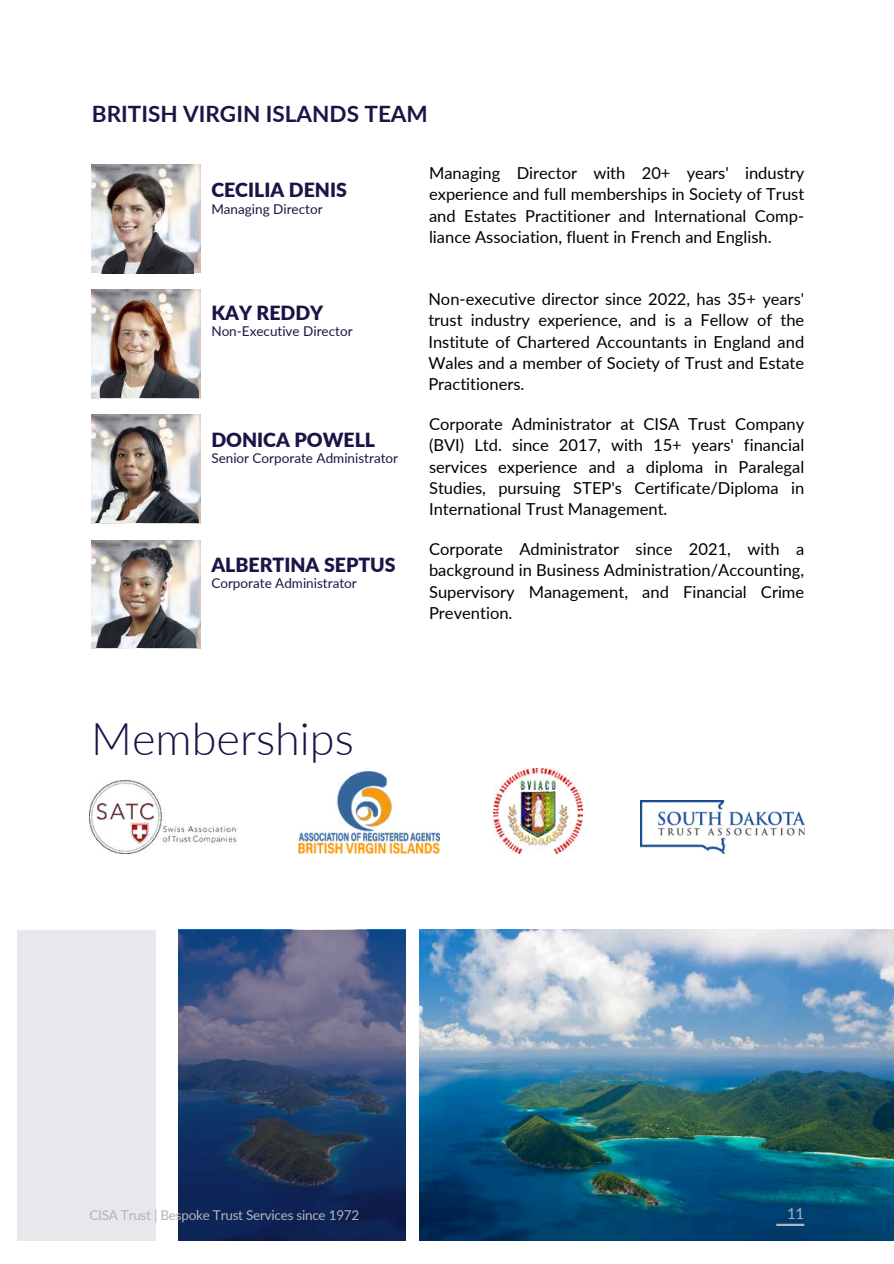
<style>
.page{position:relative;width:894px;height:1264px;background:#fff}
.page>*{position:absolute;margin:0;border:0;box-sizing:border-box;transform-origin:0 0}
.t1{font:300 45px "Lato";color:#1e1346}
.t2{font:700 22.5px "Lato";color:#1e1346}
.t3{font:900 19.5px "Lato";color:#1e1346}
.t4{font:16.5px/21.3px "Lato";color:#000001;text-align:justify}
.t5{font:15px "Lato";color:#b4b2ba}
.t6{font:13.5px "Lato";color:#1e1346}
.t7{font:13.5px "Lato";letter-spacing:-.02em;color:#b4b2ba}
</style>
<div class="page">
<img style="left:91px;top:164px;width:109px;height:109px">
<img style="left:92px;top:290px;width:108px;height:108px">
<img style="left:89px;top:781px;width:149px;height:72px">
<img style="left:640px;top:800px;width:164px;height:53px">
<img style="left:298px;top:771px;width:142px;height:82px">
<img style="left:493px;top:768px;width:89px;height:85px">
<div style="left:17px;top:930px;width:138px;height:310px;background:#e8e7ec"></div>
<img style="left:179px;top:929px;width:714px;height:311px">
<div style="left:406px;top:916px;width:12px;height:335px;background:#fff"></div>
<svg style="left:179px;top:930px;width:227px;height:310px;background:#34476f"></svg>
<img style="left:93px;top:170px;width:100px;height:103px">
<img style="left:91px;top:289px;width:107px;height:108px">
<img style="left:91px;top:414px;width:107px;height:106px">
<img style="left:91px;top:520px;width:110px;height:127px">
<hr style="left:776px;top:1223px;width:28px;height:2px;background:#b4b2ba">
<h2 class="t2" style="left:92px;top:99px;width:337px">BRITISH VIRGIN ISLANDS TEAM</h2>
<p class="t3" style="left:211px;top:178px;width:137px">CECILIA DENIS</p>
<p class="t6" style="left:211px;top:200px;width:113px">Managing Director</p>
<p class="t3" style="left:211px;top:300px;width:113px">KAY REDDY</p>
<p class="t6" style="left:211px;top:323px;width:143px">Non-Executive Director</p>
<p class="t3" style="left:211px;top:427px;width:165px">DONICA POWELL</p>
<p class="t6" style="left:211px;top:450px;width:188px">Senior Corporate Administrator</p>
<p class="t3" style="left:211px;top:552px;width:186px">ALBERTINA SEPTUS</p>
<p class="t6" style="left:211px;top:575px;width:147px">Corporate Administrator</p>
<p class="t4" style="left:429px;top:162px;width:376px">Managing Director with 20+ years' industry experience and full memberships in Society of Trust and Estates Practitioner and International Comp&shy;liance Association, fluent in French and English.</p>
<p class="t4" style="left:428px;top:288px;width:377px">Non-executive director since 2022, has 35+ years' trust industry experience, and is a Fellow of the Institute of Chartered Accountants in England and Wales and a member of Society of Trust and Estate Practitioners.</p>
<p class="t4" style="left:429px;top:413px;width:376px">Corporate Administrator at CISA Trust Company (BVI) Ltd. since 2017, with 15+ years' financial services experience and a diploma in Paralegal Studies, pursuing STEP's Certificate/Diploma in International Trust Management.</p>
<p class="t4" style="left:429px;top:538px;width:376px">Corporate Administrator since 2021, with a background in Business Administration/Accounting, Supervisory Management, and Financial Crime Prevention.</p>
<h1 class="t1" style="left:91px;top:710px;width:264px">Memberships</h1>
<p class="t7" style="left:89px;top:1206px;width:271px">CISA Trust | Bespoke Trust Services since 1972</p>
<p class="t5" style="left:787px;top:1203px;width:19px">11</p>
</div>
